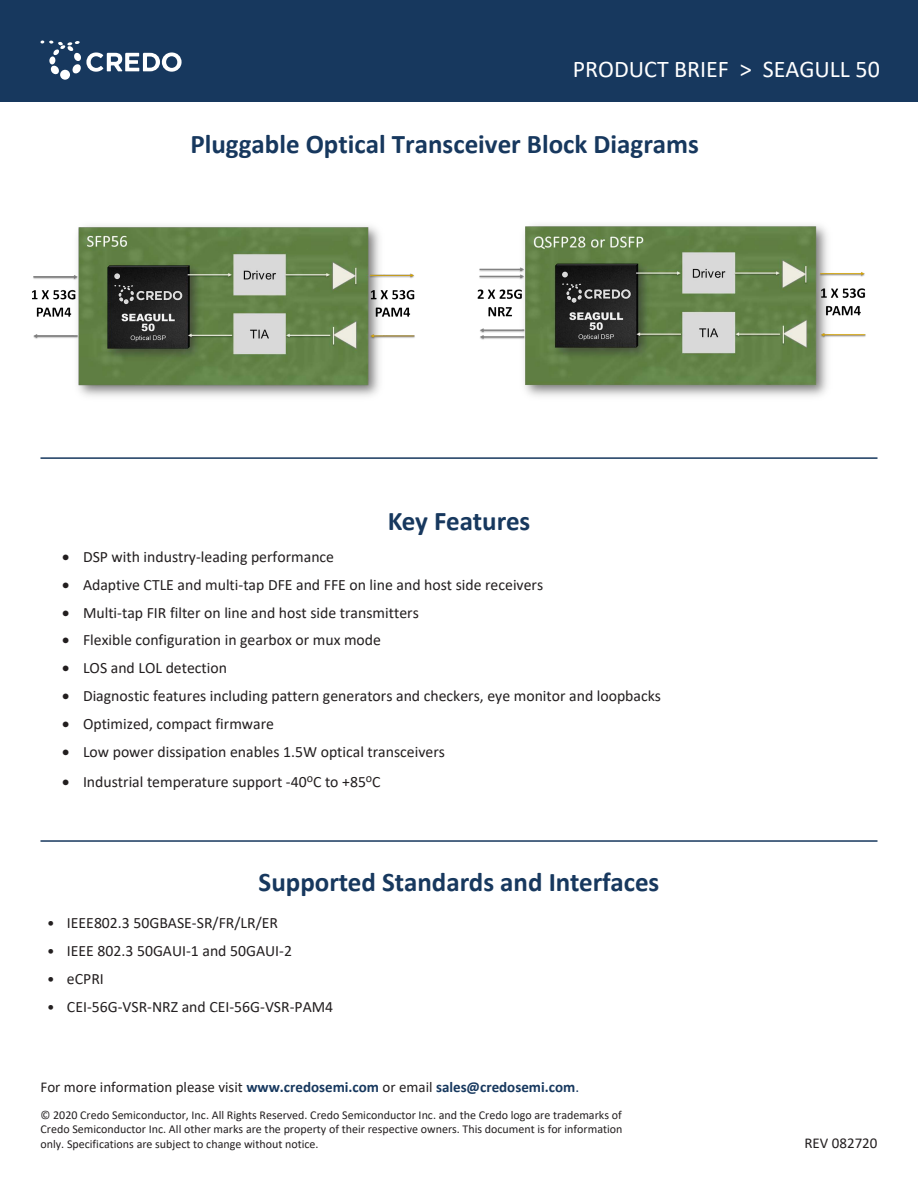
<style>
.page{position:relative;width:918px;height:1188px;background:#fff}
.page>*{position:absolute;margin:0;border:0;box-sizing:border-box;transform-origin:0 0}
.t1{font:700 27px "Calibri";color:#17385e}
.t2{font:24px "Calibri";color:#fff}
.t3{font:15.75px "Calibri";color:#221e1f}
.t4{font:15.75px "Calibri";color:#231f20}
.t5{font:15px "Calibri";color:#231f20}
.t6{font:12px/14.4px "Calibri";color:#231f20;text-align:justify}
.s1{font-size:15px}
.s2{font-weight:700;color:#17385e}
.s3{color:#17385e}
</style>
<div class="page">
<div style="left:0;top:0;width:918px;height:101px;background:#17385e"></div>
<div style="left:60px;top:70px;width:10px;height:10px;background:#fff;border-radius:50%"></div>
<svg style="left:40px;top:40px;width:142px;height:35px"></svg>
<hr style="left:40px;top:840px;width:838px;height:2px;background:#17385e">
<hr style="left:40px;top:457px;width:838px;height:2px;background:#17385e">
<img style="left:32px;top:225px;width:383px;height:172px">
<img style="left:477px;top:224px;width:389px;height:173px">
<p class="t2" style="left:573px;top:52px;width:309px">PRODUCT BRIEF &gt; SEAGULL 50</p>
<h1 class="t1" style="left:190px;top:125px;width:510px">Pluggable Optical Transceiver Block Diagrams</h1>
<p class="t1" style="left:388px;top:502px;width:144px">Key Features</p>
<p class="t3" style="left:62px;top:546px;width:274px">• DSP with industry-leading performance</p>
<p class="t3" style="left:62px;top:573px;width:483px">• Adaptive CTLE and multi-tap DFE and FFE on line and host side receivers</p>
<p class="t3" style="left:62px;top:601px;width:358px">• Multi-tap FIR filter on line and host side transmitters</p>
<p class="t3" style="left:62px;top:629px;width:321px">• Flexible configuration in gearbox or mux mode</p>
<p class="t3" style="left:62px;top:657px;width:167px">• LOS and LOL detection</p>
<p class="t3" style="left:62px;top:685px;width:601px">• Diagnostic features including pattern generators and checkers, eye monitor and loopbacks</p>
<p class="t3" style="left:62px;top:713px;width:214px">• Optimized, compact firmware</p>
<p class="t3" style="left:62px;top:741px;width:384px">• Low power dissipation enables 1.5W optical transceivers</p>
<p class="t3" style="left:62px;top:771px;width:320px">• Industrial temperature support -40<sup>o</sup>C to +85<sup>o</sup>C</p>
<p class="t1" style="left:259px;top:863px;width:402px">Supported Standards and Interfaces</p>
<p class="t4" style="left:47px;top:912px;width:232px"><span class="s1">•</span> IEEE802.3 50GBASE-SR/FR/LR/ER</p>
<p class="t4" style="left:47px;top:940px;width:246px"><span class="s1">•</span> IEEE 802.3 50GAUI-1 and 50GAUI-2</p>
<p class="t4" style="left:47px;top:968px;width:58px"><span class="s1">•</span> eCPRI</p>
<p class="t4" style="left:47px;top:996px;width:288px"><span class="s1">•</span> CEI-56G-VSR-NRZ and CEI-56G-VSR-PAM4</p>
<p class="t5" style="left:40px;top:1077px;width:540px">For more information please visit <span class="s2">www.credosemi.com</span> or email <span class="s2">sales@credosemi.com</span><span class="s3">.</span></p>
<p class="t6" style="left:41px;top:1107px;width:584px">© 2020 Credo Semiconductor, Inc. All Rights Reserved. Credo Semiconductor Inc. and the Credo logo are trademarks of Credo Semiconductor Inc. All other marks are the property of their respective owners. This document is for information only. Specifications are subject to change without notice.</p>
<p class="t5" style="left:805px;top:1132px;width:74px">REV 082720</p>
</div>
